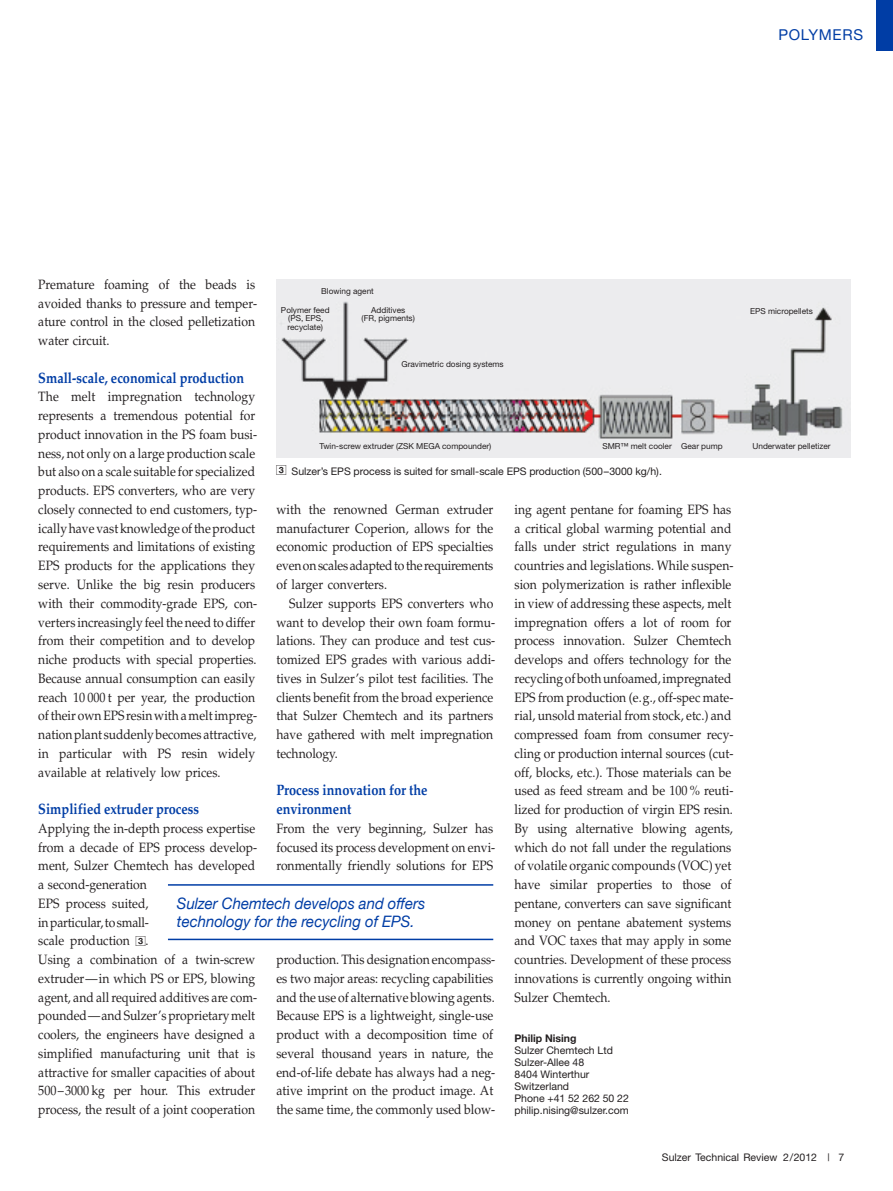
<style>
.page{position:relative;width:893px;height:1191px;background:#fff}
.page>*{position:absolute;margin:0;border:0;box-sizing:border-box;transform-origin:0 0}
.t1{font:italic 15.75px/18.8px "Helvetica Neue";color:#003da5;scale:.95 1}
.t2{font:700 15px/18.8px "Palatino";color:#003da5;scale:.85 1}
.t3{font:15px "Helvetica Neue";letter-spacing:.05em;color:#003da5}
.t4{font:13.5px/18.8px "Palatino";color:#231f20;scale:.9 1}
.t5{font:10.5px/12px "Helvetica Neue";color:#231f20}
.t6{font:700 10.5px "Helvetica Neue";color:#231f20}
.t7{font:8.25px/8.2px "Helvetica Neue";color:#231f20;text-align:center}
.s1{font-family:"STR Ziffern Normal";font-size:9.75px}
</style>
<div class="page">
<img style="left:276px;top:279px;width:574px;height:179px">
<div style="left:876px;top:0;width:17px;height:51px;background:#003da5"></div>
<hr style="left:168px;top:884px;width:325px;height:1px;background:#003da5">
<hr style="left:168px;top:938px;width:325px;height:2px;background:#003da5">
<p class="t3" style="left:778px;top:30px;width:86px">POLYMERS</p>
<p class="t4" style="left:38px;top:276px;width:245px">Premature foaming of the beads is avoided thanks to pressure and temper&shy;ature control in the closed pelletization water circuit.</p>
<p class="t2" style="left:38px;top:370px;width:244px">Small-scale, economical production</p>
<p class="t4" style="left:38px;top:389px;width:245px">The melt impregnation technology represents a tremendous potential for product innovation in the PS foam busi&shy;ness, not only on a large production scale but also on a scale suitable for specialized products. EPS converters, who are very closely connected to end customers, typ&shy;icallyhavevastknowledge oftheproduct requirements and limitations of existing EPS products for the applications they serve. Unlike the big resin producers with their commodity-grade EPS, con&shy;verters increasingly feel the need to differ from their competition and to develop niche products with special properties.<br>Because annual consumption can easily reach 10 000 t per year, the production oftheir ownEPS resin with a meltimpreg&shy;nationplant suddenlybecomes attractive, in particular with PS resin widely available at relatively low prices.</p>
<p class="t2" style="left:38px;top:801px;width:191px">Simplified extruder process</p>
<p class="t4" style="left:38px;top:820px;width:245px">Applying the in-depth process expertise from a decade of EPS process develop&shy;ment, Sulzer Chemtech has developed a second-generation<br>EPS process suited, inparticular,tosmall-<br>scale production <span class="s1">3</span>.<br>Using a combination of a twin-screw extruder—in which PS or EPS, blowing agent, and all required additives are com&shy;pounded—andSulzer’sproprietarymelt coolers, the engineers have designed a simplified manufacturing unit that is attractive for smaller capacities of about 500–3000 kg per hour. This extruder process, the result of a joint cooperation</p>
<p class="t7" style="left:321px;top:288px;width:54px">Blowing agent</p>
<p class="t7" style="left:281px;top:307px;width:50px">Polymer feed (PS, EPS, recyclate)</p>
<p class="t7" style="left:362px;top:307px;width:55px">Additives<br>(FR, pigments)</p>
<p class="t7" style="left:401px;top:361px;width:104px">Gravimetric dosing systems</p>
<p class="t7" style="left:319px;top:442px;width:173px">Twin-screw extruder (ZSK MEGA compounder)</p>
<p class="t7" style="left:602px;top:442px;width:122px">SMR™ melt cooler Gear pump</p>
<p class="t5" style="left:276px;top:466px;width:387px"><sup>3</sup> Sulzer’s EPS process is suited for small-scale EPS production (500–3000 kg/h).</p>
<p class="t4" style="left:515px;top:501px;width:245px">ing agent pentane for foaming EPS has a critical global warming potential and falls under strict regulations in many countries and legislations. While suspen&shy;sion polymerization is rather inflexible in view of addressing these aspects, melt impregnation offers a lot of room for process innovation. Sulzer Chemtech develops and offers technology for the recyclingofbothunfoamed,impregnated EPS from production (e.g., off-spec mate&shy;rial, unsold material from stock, etc.) and compressed foam from consumer recy&shy;cling or production internal sources (cut&shy;off, blocks, etc.). Those materials can be used as feed stream and be 100 % reuti&shy;lized for production of virgin EPS resin.<br>By using alternative blowing agents, which do not fall under the regulations of volatile organic compounds (VOC) yet have similar properties to those of pentane, converters can save significant money on pentane abatement systems and VOC taxes that may apply in some countries. Development of these process innovations is currently ongoing within Sulzer Chemtech.</p>
<p class="t4" style="left:276px;top:501px;width:242px;text-align:justify">with the renowned German extruder manufacturer Coperion, allows for the economic production of EPS specialties evenonscalesadaptedtothe requirements of larger converters.</p>
<p class="t4" style="left:276px;top:595px;width:245px;text-indent:13px">Sulzer supports EPS converters who want to develop their own foam formu&shy;lations. They can produce and test cus&shy;tomized EPS grades with various addi&shy;tives in Sulzer’s pilot test facilities. The clients benefit from the broad experience that Sulzer Chemtech and its partners have gathered with melt impregnation technology.</p>
<p class="t2" style="left:276px;top:782px;width:179px">Process innovation for the environment</p>
<p class="t4" style="left:276px;top:820px;width:245px">From the very beginning, Sulzer has focused its process development on envi&shy;ronmentally friendly solutions for EPS</p>
<p class="t1" style="left:177px;top:893px;width:263px">Sulzer Chemtech develops and offers technology for the recycling of EPS.</p>
<p class="t4" style="left:276px;top:951px;width:245px">production. This designation encompass&shy;es two major areas: recycling capabilities and the use of alternative blowing agents.<br>Because EPS is a lightweight, single-use product with a decomposition time of several thousand years in nature, the end-of-life debate has always had a neg&shy;ative imprint on the product image. At the same time, the commonly used blow-</p>
<p class="t6" style="left:514px;top:1031px;width:64px">Philip Nising</p>
<p class="t5" style="left:514px;top:1045px;width:116px">Sulzer Chemtech Ltd<br>Sulzer-Allee 48<br>8404 Winterthur<br>Switzerland<br>Phone +41 52 262 50 22 philip.nising@sulzer.com</p>
<p class="t7" style="left:750px;top:308px;width:64px">EPS micropellets</p>
<p class="t7" style="left:752px;top:442px;width:80px">Underwater pelletizer</p>
<p class="t5" style="left:662px;top:1152px;width:184px">Sulzer Technical Review 2/2012 | 7</p>
</div>
